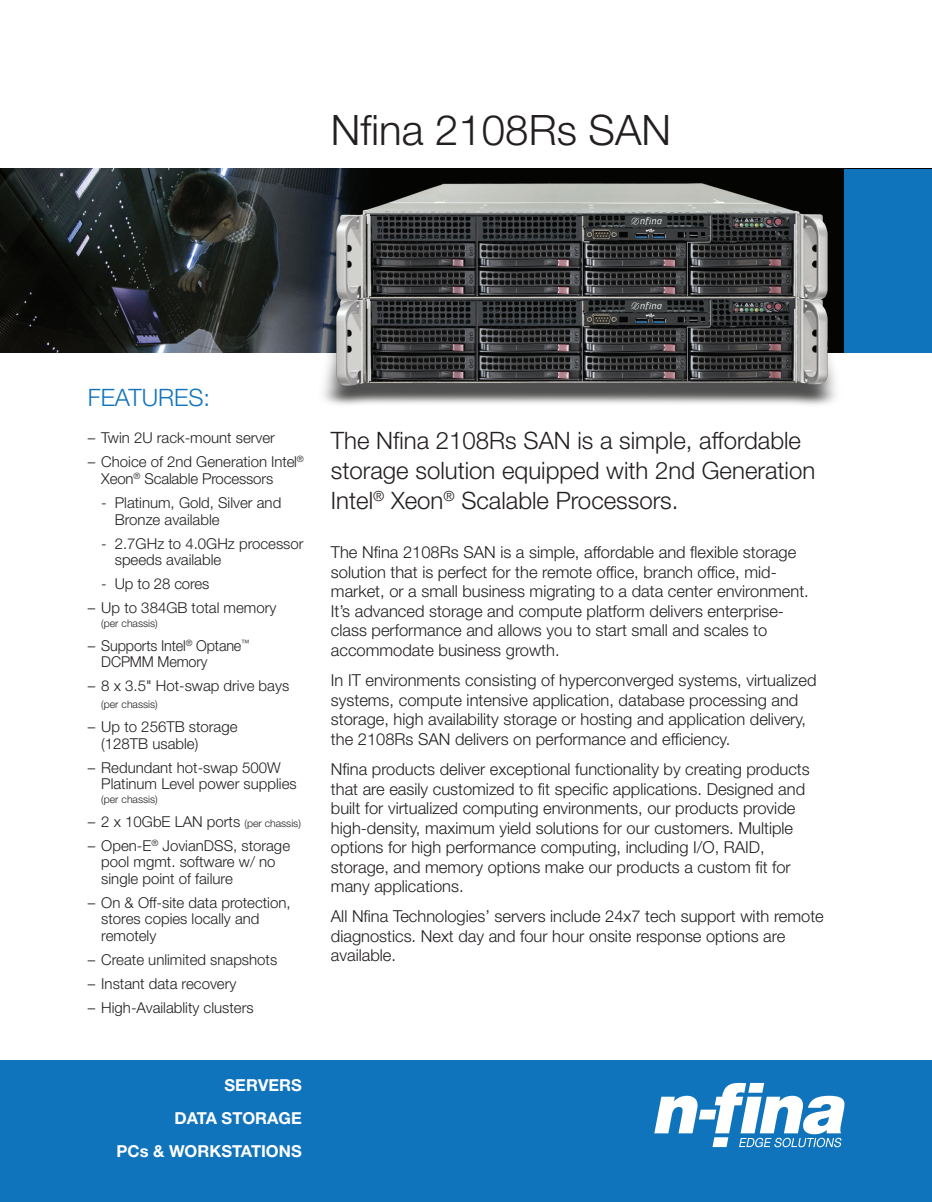
<style>
.page{position:relative;width:932px;height:1202px;background:#fff}
.page>*{position:absolute;margin:0;border:0;box-sizing:border-box;transform-origin:0 0}
.t1{font:300 42px "Helvetica Neue LT Std";color:#231f20}
.t2{font:300 24px/30px "Helvetica Neue LT Std";color:#231f20}
.t3{font:300 24px "Helvetica Neue LT Std";color:#1074bc}
.t4{font:300 16.5px/19.5px "Helvetica Neue LT Std";color:#231f20}
.t5{font:700 16.5px/33px "Helvetica Neue LT Std";color:#fff;text-align:right}
.t6{font:300 15px/16.5px "Helvetica Neue LT Std";color:#231f20}
.t7{font:300 10.5px "Helvetica Neue LT Std";color:#231f20}
.s1{font-size:10.5px}
</style>
<div class="page">
<img style="left:0;top:169px;width:307px;height:183px">
<div style="left:0;top:1060px;width:932px;height:142px;background:#1074bc"></div>
<div style="left:844px;top:169px;width:88px;height:183px;background:#1074bc"></div>
<img style="left:307px;top:168px;width:549px;height:237px">
<svg style="left:654px;top:1082px;width:190px;height:65px"></svg>
<h1 class="t1" style="left:331px;top:104px;width:342px">Nfina 2108Rs SAN</h1>
<h2 class="t3" style="left:88px;top:382px;width:124px">FEATURES:</h2>
<p class="t6" style="left:88px;top:429px;width:189px">– Twin 2U rack-mount server</p>
<p class="t6" style="left:101px;top:453px;width:204px;text-indent:-14px">– Choice of 2nd Generation Intel<sup>®<br></sup>Xeon<sup>®</sup> Scalable Processors</p>
<p class="t6" style="left:115px;top:494px;width:168px;text-indent:-14px">- Platinum, Gold, Silver and<br>Bronze available</p>
<p class="t6" style="left:115px;top:535px;width:190px;text-indent:-14px">- 2.7GHz to 4.0GHz processor speeds available</p>
<p class="t6" style="left:101px;top:575px;width:109px">- Up to 28 cores</p>
<p class="t6" style="left:88px;top:599px;width:190px">– Up to 384GB total memory</p>
<p class="t7" style="left:101px;top:616px;width:58px">(per chassis)</p>
<p class="t6" style="left:101px;top:637px;width:150px;text-indent:-13px">– Supports Intel<sup>®</sup> Optane<sup>™<br></sup>DCPMM Memory</p>
<p class="t6" style="left:88px;top:677px;width:203px">– 8 x 3.5" Hot-swap drive bays</p>
<p class="t7" style="left:101px;top:697px;width:58px">(per chassis)</p>
<p class="t6" style="left:101px;top:718px;width:138px;text-indent:-14px">– Up to 256TB storage (128TB usable)</p>
<p class="t6" style="left:101px;top:758px;width:197px;text-indent:-14px">– Redundant hot-swap 500W<br>Platinum Level power supplies</p>
<p class="t7" style="left:101px;top:792px;width:58px">(per chassis)</p>
<p class="t6" style="left:88px;top:812px;width:214px">– 2 x 10GbE LAN ports <span class="s1">(per chassis)</span></p>
<p class="t6" style="left:101px;top:836px;width:190px;text-indent:-14px">– Open-E<sup>®</sup> JovianDSS, storage pool mgmt. software w/ no single point of failure</p>
<p class="t6" style="left:101px;top:894px;width:191px;text-indent:-14px">– On &amp; Off-site data protection, stores copies locally and remotely</p>
<p class="t6" style="left:88px;top:951px;width:191px">– Create unlimited snapshots</p>
<p class="t6" style="left:88px;top:975px;width:150px">– Instant data recovery</p>
<p class="t6" style="left:88px;top:999px;width:167px">– High-Availablity clusters</p>
<p class="t5" style="left:116px;top:1068px;width:187px">SERVERS<br>DATA STORAGE<br>PCs &amp; WORKSTATIONS</p>
<h2 class="t2" style="left:331px;top:424px;width:486px">The Nfina 2108Rs SAN is a simple, affordable storage solution equipped with 2nd Generation<br>Intel<sup>®</sup> Xeon<sup>®</sup> Scalable Processors.</h2>
<p class="t4" style="left:331px;top:542px;width:479px">The Nfina 2108Rs SAN is a simple, affordable and flexible storage solution that is perfect for the remote office, branch office, mid&shy;market, or a small business migrating to a data center environment.<br>It’s advanced storage and compute platform delivers enterprise&shy;class performance and allows you to start small and scales to accommodate business growth.</p>
<p class="t4" style="left:331px;top:670px;width:487px">In IT environments consisting of hyperconverged systems, virtualized systems, compute intensive application, database processing and storage, high availability storage or hosting and application delivery, the 2108Rs SAN delivers on performance and efficiency.</p>
<p class="t4" style="left:331px;top:759px;width:480px">Nfina products deliver exceptional functionality by creating products that are easily customized to fit specific applications. Designed and built for virtualized computing environments, our products provide high-density, maximum yield solutions for our customers. Multiple options for high performance computing, including I/O, RAID, storage, and memory options make our products a custom fit for many applications.</p>
<p class="t4" style="left:331px;top:906px;width:494px">All Nfina Technologies’ servers include 24x7 tech support with remote diagnostics. Next day and four hour onsite response options are available.</p>
</div>
